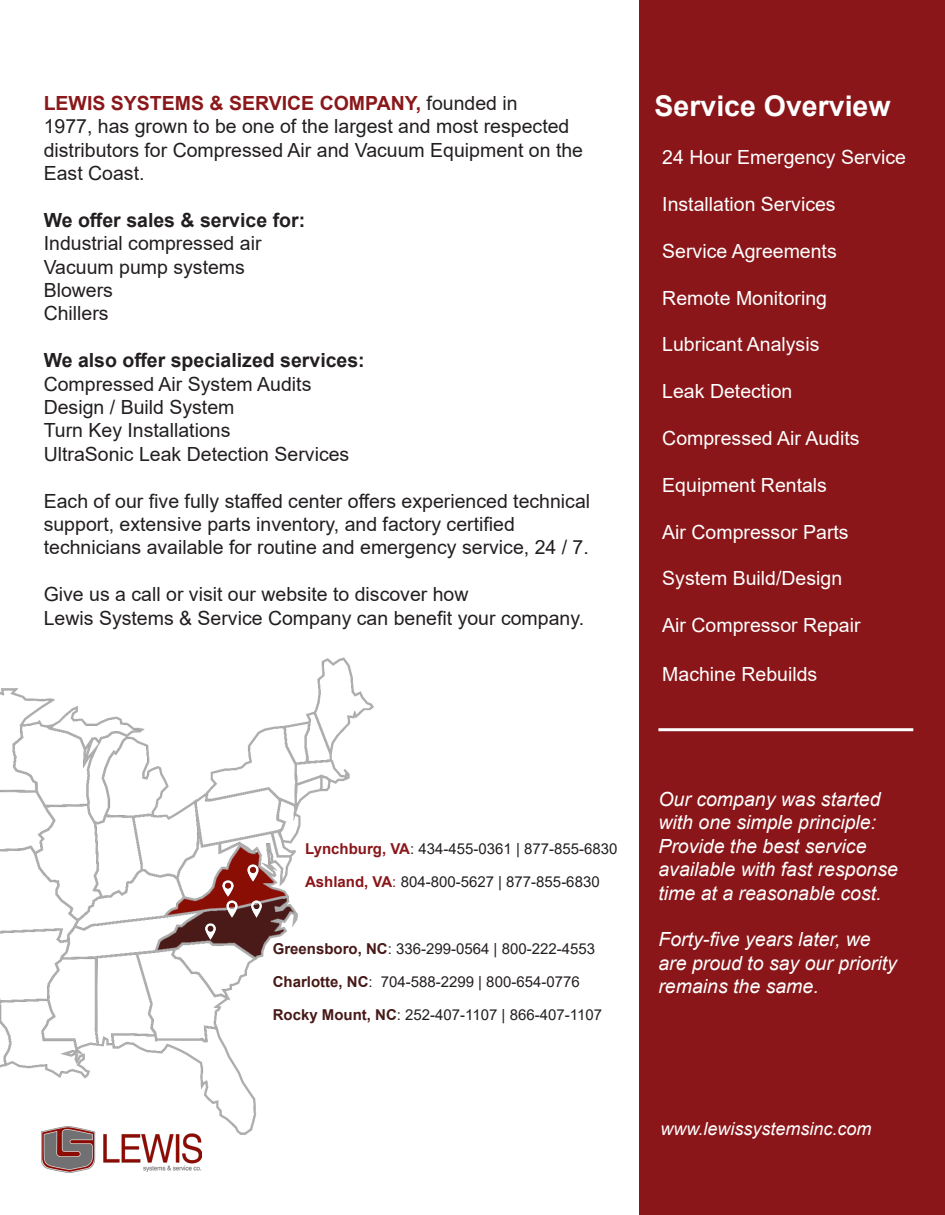
<style>
.page{position:relative;width:945px;height:1215px;background:#fff}
.page>*{position:absolute;margin:0;border:0;box-sizing:border-box;transform-origin:0 0}
.t1{font:700 28.5px "Arial";color:#fff}
.t2{font:19.5px/23.4px "Arial";color:#231f20}
.t3{font:19.5px "Arial";color:#fff}
.t4{font:italic 19.5px/23.4px "Arial";color:#fff}
.t5{font:700 19.5px "Arial";color:#231f20}
.t6{font:italic 18px "Arial";color:#fff}
.t7{font:15px "Arial";color:#231f20}
.s1{font-weight:700;color:#8a171a}
.s2{color:#8a171a}
.s3{font-weight:700;color:#471917}
</style>
<div class="page">
<div style="left:639px;top:0;width:306px;height:1215px;background:#8a1619"></div>
<img style="left:0;top:657px;width:373px;height:478px">
<img style="left:41px;top:1127px;width:161px;height:45px">
<hr style="left:658px;top:728px;width:255px;height:3px;background:#fff">
<img style="left:219px;top:879px;width:18px;height:19px">
<img style="left:243px;top:863px;width:19px;height:19px">
<img style="left:223px;top:900px;width:19px;height:19px">
<img style="left:202px;top:923px;width:17px;height:17px">
<img style="left:247px;top:900px;width:19px;height:19px">
<p class="t2" style="left:44px;top:91px;width:541px"><span class="s1">LEWIS SYSTEMS &amp; SERVICE COMPANY,</span> founded in<br>1977, has grown to be one of the largest and most respected distributors for Compressed Air and Vacuum Equipment on the East Coast.</p>
<p class="t5" style="left:44px;top:206px;width:263px">We offer sales &amp; service for:</p>
<p class="t2" style="left:44px;top:232px;width:219px">Industrial compressed air</p>
<p class="t2" style="left:44px;top:255px;width:203px">Vacuum pump systems</p>
<p class="t2" style="left:44px;top:278px;width:71px">Blowers</p>
<p class="t2" style="left:44px;top:302px;width:66px">Chillers</p>
<p class="t5" style="left:44px;top:347px;width:323px">We also offer specialized services:</p>
<p class="t2" style="left:44px;top:372px;width:269px">Compressed Air System Audits</p>
<p class="t2" style="left:44px;top:395px;width:192px">Design / Build System</p>
<p class="t2" style="left:44px;top:419px;width:188px">Turn Key Installations</p>
<p class="t2" style="left:44px;top:442px;width:307px">UltraSonic Leak Detection Services</p>
<p class="t2" style="left:44px;top:489px;width:548px">Each of our five fully staffed center offers experienced technical support, extensive parts inventory, and factory certified technicians available for routine and emergency service, 24 / 7.</p>
<p class="t2" style="left:44px;top:583px;width:426px">Give us a call or visit our website to discover how</p>
<p class="t2" style="left:44px;top:606px;width:542px">Lewis Systems &amp; Service Company can benefit your company.</p>
<p class="t1" style="left:655px;top:86px;width:238px">Service Overview</p>
<p class="t3" style="left:662px;top:144px;width:245px">24 Hour Emergency Service</p>
<p class="t3" style="left:662px;top:191px;width:175px">Installation Services</p>
<p class="t3" style="left:662px;top:237px;width:176px">Service Agreements</p>
<p class="t3" style="left:662px;top:284px;width:166px">Remote Monitoring</p>
<p class="t3" style="left:662px;top:331px;width:159px">Lubricant Analysis</p>
<p class="t3" style="left:662px;top:378px;width:132px">Leak Detection</p>
<p class="t3" style="left:662px;top:425px;width:199px">Compressed Air Audits</p>
<p class="t3" style="left:662px;top:471px;width:166px">Equipment Rentals</p>
<p class="t3" style="left:662px;top:518px;width:188px">Air Compressor Parts</p>
<p class="t3" style="left:662px;top:565px;width:181px">System Build/Design</p>
<p class="t3" style="left:662px;top:612px;width:200px">Air Compressor Repair</p>
<p class="t3" style="left:662px;top:660px;width:156px">Machine Rebuilds</p>
<p class="t7" style="left:305px;top:838px;width:314px"><span class="s1">Lynchburg, VA</span>: 434-455-0361 | 877-855-6830</p>
<p class="t7" style="left:305px;top:871px;width:296px"><span class="s1">Ashland, VA</span><span class="s2">:</span> 804-800-5627 | 877-855-6830</p>
<p class="t7" style="left:273px;top:939px;width:324px"><span class="s3">Greensboro, NC</span>: 336-299-0564 | 800-222-4553</p>
<p class="t7" style="left:273px;top:972px;width:309px"><span class="s3">Charlotte, NC</span>: 704-588-2299 | 800-654-0776</p>
<p class="t7" style="left:273px;top:1005px;width:331px"><span class="s3">Rocky Mount, NC</span>: 252-407-1107 | 866-407-1107</p>
<p class="t4" style="left:658px;top:788px;width:224px">Our company was started with one simple principle:</p>
<p class="t4" style="left:658px;top:835px;width:241px">Provide the best service available with fast response time at a reasonable cost.</p>
<p class="t4" style="left:658px;top:928px;width:240px">Forty-five years later, we are proud to say our priority remains the same.</p>
<p class="t6" style="left:661px;top:1117px;width:213px">www.lewissystemsinc.com</p>
</div>
